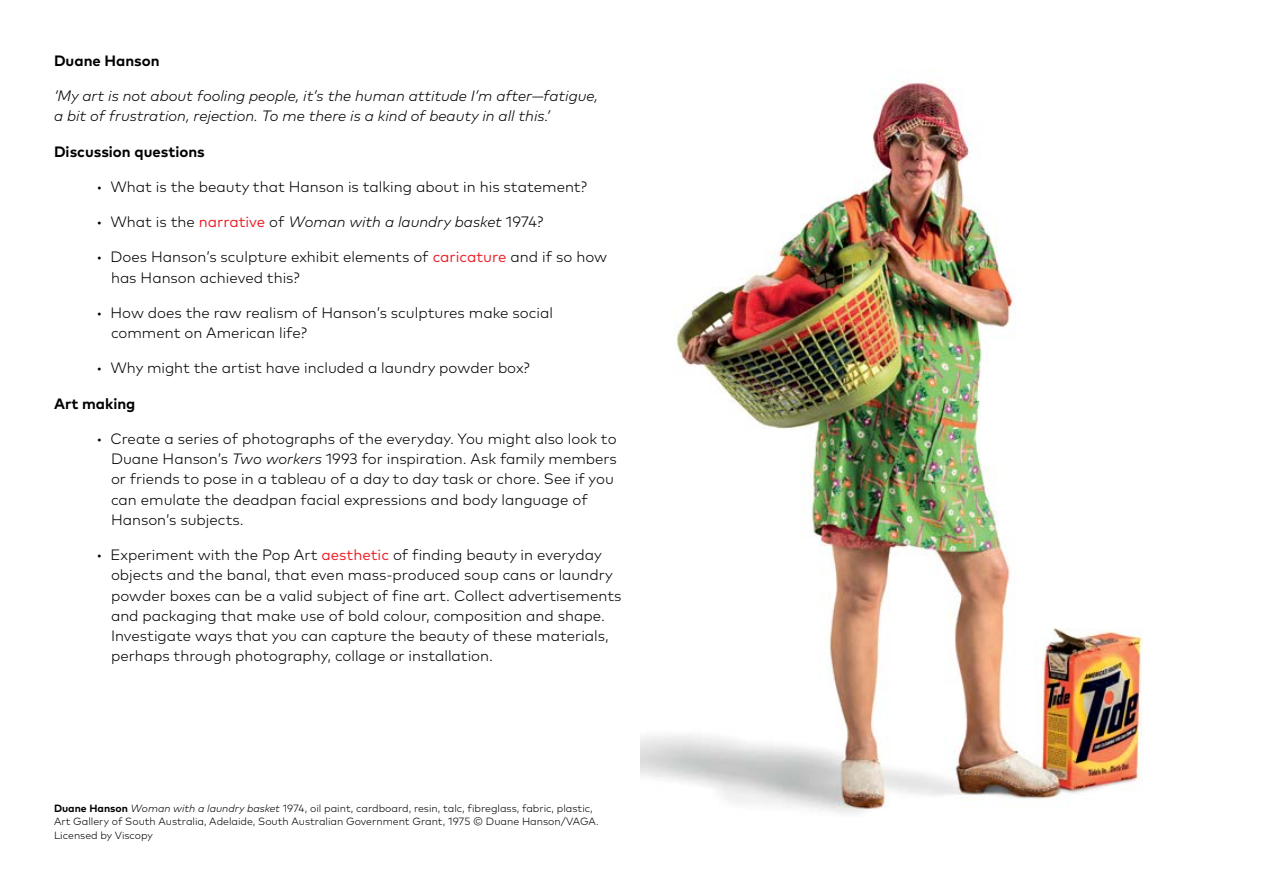
<style>
.page{position:relative;width:1263px;height:893px;background:#fff}
.page>*{position:absolute;margin:0;border:0;box-sizing:border-box;transform-origin:0 0}
.t1{font:300 15px/20.2px "Mark Pro";color:#000}
.t2{font:italic 300 15px/20.2px "Mark Pro";color:#000}
.t3{font:700 15px "Mark Pro";color:#000}
.t4{font:300 10.5px/13.5px "Mark Pro";color:#000}
.s1{font-style:italic}
.s2{font-style:normal}
.s3{font-weight:400;font-style:normal;color:#ed1d24}
.s4{font-weight:400;color:#ed1d24}
.s5{font-weight:700}
</style>
<div class="page">
<img style="left:640px;top:81px;width:503px;height:732px">
<p class="t3" style="left:54px;top:49px;width:107px">Duane Hanson</p>
<p class="t2" style="left:54px;top:84px;width:546px">‘My art is not about fooling people, it’s the human attitude I’m after—fatigue, a bit of frustration, rejection. To me there is a kind of beauty in all this.’</p>
<p class="t3" style="left:54px;top:140px;width:152px">Discussion questions</p>
<p class="t1" style="left:96px;top:175px;width:493px"><span class="s1">•</span> What is the beauty that Hanson is talking about in his statement?</p>
<p class="t2" style="left:96px;top:210px;width:449px"><span class="s2">• What is the</span> <span class="s3">narrative</span> <span class="s2">of</span> Woman with a laundry basket <span class="s2">1974?</span></p>
<p class="t1" style="left:111px;top:246px;width:498px;text-indent:-15px">• Does Hanson’s sculpture exhibit elements of <span class="s4">caricature</span> and if so how has Hanson achieved this?</p>
<p class="t1" style="left:111px;top:301px;width:443px;text-indent:-15px">• How does the raw realism of Hanson’s sculptures make social comment on American life?</p>
<p class="t1" style="left:96px;top:357px;width:435px">• Why might the artist have included a laundry powder box?</p>
<p class="t3" style="left:54px;top:392px;width:83px">Art making</p>
<p class="t1" style="left:111px;top:427px;width:507px;text-indent:-15px"><span class="s1">•</span> Create a series of photographs of the everyday. You might also look to Duane Hanson’s <span class="s1">Two workers</span> 1993 for inspiration. Ask family members or friends to pose in a tableau of a day to day task or chore. See if you can emulate the deadpan facial expressions and body language of Hanson’s subjects.</p>
<p class="t1" style="left:111px;top:544px;width:512px;text-indent:-15px">• Experiment with the Pop Art <span class="s4">aesthetic</span> of finding beauty in everyday objects and the banal, that even mass-produced soup cans or laundry powder boxes can be a valid subject of fine art. Collect advertisements and packaging that make use of bold colour, composition and shape.<br>Investigate ways that you can capture the beauty of these materials, perhaps through photography, collage or installation.</p>
<p class="t4" style="left:54px;top:801px;width:546px"><span class="s5">Duane Hanson</span> <span class="s1">Woman with a laundry basket</span> 1974, oil paint, cardboard, resin, talc, fibreglass, fabric, plastic,<br>Art Gallery of South Australia, Adelaide, South Australian Government Grant, 1975 © Duane Hanson/VAGA.<br>Licensed by Viscopy</p>
</div>
